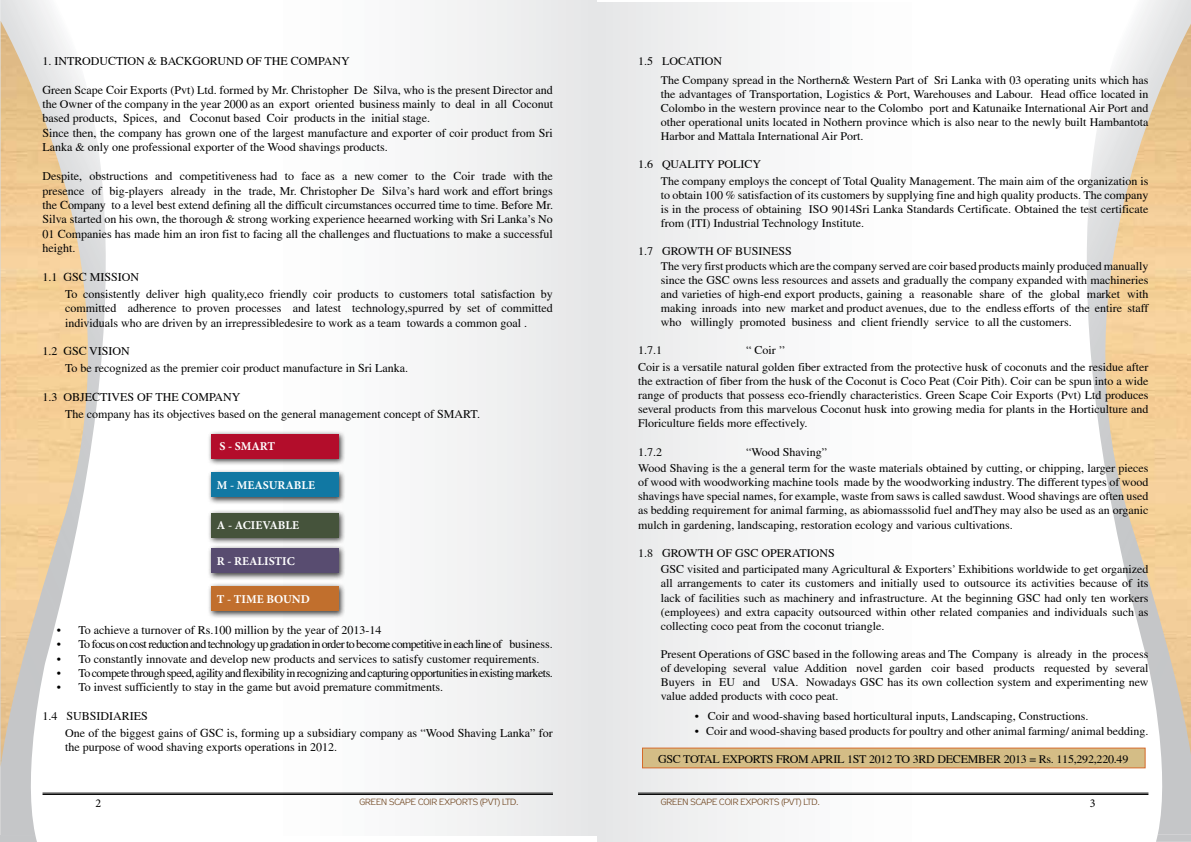
<style>
.page{position:relative;width:1191px;height:842px;background:#fff}
.page>*{position:absolute;margin:0;border:0;box-sizing:border-box;transform-origin:0 0}
.t1{font:12px/14.4px "Times";color:#000}
.t2{font:12px "Times";letter-spacing:-.04em;color:#000}
.t3{font:12px "Times";letter-spacing:-.05em;color:#000}
.t4{font:700 12px "Minion Pro";color:#fff}
.t5{font:12px "Minion Pro";color:#000}
.t6{font:11.8px/14.1px "Times";color:#000}
.t7{font:11.8px "Times";letter-spacing:-.02em;color:#000}
.t8{font:9px "Zeppelin 31";color:#754d29}
</style>
<div class="page">
<img style="left:0;top:0;width:37px;height:842px">
<img style="left:1px;top:0;width:106px;height:835px">
<img style="left:1px;top:21px;width:106px;height:746px">
<img style="left:1156px;top:835px;width:35px;height:7px">
<img style="left:1085px;top:0;width:106px;height:835px">
<img style="left:1085px;top:24px;width:106px;height:731px">
<hr style="left:638px;top:794px;width:510px;height:1px;background:#000">
<hr style="left:638px;top:793px;width:510px;height:1px;background:#000">
<hr style="left:43px;top:794px;width:510px;height:1px;background:#000">
<hr style="left:43px;top:793px;width:510px;height:1px;background:#000">
<div style="left:642px;top:747px;width:503px;height:21px;background:#d4bd86;border:1px solid #d56a2a"></div>
<div style="left:208px;top:430px;width:138px;height:36px;background:#000;opacity:.75"></div>
<div style="left:211px;top:434px;width:127px;height:25px;background:#b30d2b"></div>
<div style="left:208px;top:469px;width:138px;height:36px;background:#000;opacity:.75"></div>
<div style="left:211px;top:472px;width:127px;height:25px;background:#1178a3"></div>
<div style="left:208px;top:509px;width:138px;height:36px;background:#000;opacity:.75"></div>
<div style="left:211px;top:513px;width:127px;height:24px;background:#45533b"></div>
<div style="left:208px;top:545px;width:138px;height:36px;background:#000;opacity:.75"></div>
<div style="left:211px;top:548px;width:127px;height:25px;background:#584c70"></div>
<div style="left:208px;top:583px;width:138px;height:36px;background:#000;opacity:.75"></div>
<div style="left:211px;top:586px;width:127px;height:25px;background:#c16f2d"></div>
<p class="t1" style="left:43px;top:54px;width:309px">1. INTRODUCTION &amp; BACKGORUND OF THE COMPANY</p>
<p class="t1" style="left:43px;top:82px;width:512px">Green Scape Coir Exports (Pvt) Ltd. formed by Mr. Christopher De Silva, who is the present Director and the Owner of the company in the year 2000 as an export oriented business mainly to deal in all Coconut based products, Spices, and Coconut based Coir products in the initial stage.<br>Since then, the company has grown one of the largest manufacture and exporter of coir product from Sri Lanka &amp; only one professional exporter of the Wood shavings products.</p>
<p class="t1" style="left:43px;top:169px;width:512px;text-align:justify">Despite, obstructions and competitiveness had to face as a new comer to the Coir trade with the presence of big-players already in the trade, Mr. Christopher De Silva’s hard work and effort brings the Company to a level best extend defining all the difficult circumstances occurred time to time. Before Mr.<br>Silva started on his own, the thorough &amp; strong working experience heearned working with Sri Lanka’s No 01 Companies has made him an iron fist to facing all the challenges and fluctuations to make a successful height.</p>
<p class="t1" style="left:65px;top:268px;width:489px;line-height:16.8px;text-indent:-23px">1.1 GSC MISSION<br>To consistently deliver high quality,eco friendly coir products to customers total satisfaction by</p>
<p class="t1" style="left:65px;top:301px;width:489px">committed adherence to proven processes and latest technology,spurred by set of committed individuals who are driven by an irrepressibledesire to work as a team towards a common goal .</p>
<p class="t1" style="left:65px;top:343px;width:344px;line-height:16.8px;text-indent:-23px">1.2 GSC VISION<br>To be recognized as the premier coir product manufacture in Sri Lanka.</p>
<p class="t1" style="left:65px;top:388px;width:416px;line-height:16.8px;text-indent:-23px">1.3 OBJECTIVES OF THE COMPANY<br>The company has its objectives based on the general management concept of SMART.</p>
<p class="t4" style="left:219px;top:438px;width:57px">S - SMART</p>
<p class="t4" style="left:217px;top:477px;width:100px">M - MEASURABLE</p>
<p class="t4" style="left:217px;top:517px;width:84px">A - ACIEVABLE</p>
<p class="t4" style="left:217px;top:553px;width:79px">R - REALISTIC</p>
<p class="t4" style="left:217px;top:591px;width:95px">T - TIME BOUND</p>
<p class="t1" style="left:57px;top:622px;width:326px">• To achieve a turnover of Rs.100 million by the year of 2013-14</p>
<p class="t3" style="left:57px;top:637px;width:497px">• To focus on cost reduction and technology up gradation in order to become competitive in each line of business.</p>
<p class="t1" style="left:57px;top:651px;width:484px">• To constantly innovate and develop new products and services to satisfy customer requirements.</p>
<p class="t2" style="left:57px;top:666px;width:498px">• To compete through speed, agility and flexibility in recognizing and capturing opportunities in existing markets.</p>
<p class="t1" style="left:57px;top:680px;width:388px">• To invest sufficiently to stay in the game but avoid premature commitments.</p>
<p class="t1" style="left:65px;top:708px;width:489px;line-height:16.8px;text-indent:-23px">1.4 SUBSIDIARIES<br>One of the biggest gains of GSC is, forming up a subsidiary company as “Wood Shaving Lanka” for</p>
<p class="t1" style="left:65px;top:740px;width:273px">the purpose of wood shaving exports operations in 2012.</p>
<p class="t6" style="left:660px;top:51px;width:489px;line-height:18.8px;text-indent:-23px">1.5 LOCATION<br>The Company spread in the Northern&amp; Western Part of Sri Lanka with 03 operating units which has</p>
<p class="t6" style="left:660px;top:87px;width:489px;text-align:justify">the advantages of Transportation, Logistics &amp; Port, Warehouses and Labour. Head office located in Colombo in the western province near to the Colombo port and Katunaike International Air Port and other operational units located in Nothern province which is also near to the newly built Hambantota Harbor and Mattala International Air Port.</p>
<p class="t6" style="left:660px;top:156px;width:489px;line-height:16.5px;text-indent:-23px">1.6 QUALITY POLICY<br>The company employs the concept of Total Quality Management. The main aim of the organization is</p>
<p class="t6" style="left:660px;top:188px;width:489px;text-align:justify">to obtain 100 % satisfaction of its customers by supplying fine and high quality products. The company is in the process of obtaining ISO 9014Sri Lanka Standards Certificate. Obtained the test certificate from (ITI) Industrial Technology Institute.</p>
<p class="t6" style="left:660px;top:244px;width:489px;text-indent:-23px">1.7 GROWTH OF BUSINESS<br>The very first products which are the company served are coir based products mainly produced manually since the GSC owns less resources and assets and gradually the company expanded with machineries and varieties of high-end export products, gaining a reasonable share of the global market with making inroads into new market and product avenues, due to the endless efforts of the entire staff who willingly promoted business and client friendly service to all the customers.</p>
<p class="t6" style="left:638px;top:343px;width:25px">1.7.1</p>
<p class="t6" style="left:638px;top:342px;width:512px;line-height:16.5px;text-indent:108px">“ Coir ’’<br>Coir is a versatile natural golden fiber extracted from the protective husk of coconuts and the residue after</p>
<p class="t6" style="left:638px;top:374px;width:512px;text-align:justify">the extraction of fiber from the husk of the Coconut is Coco Peat (Coir Pith). Coir can be spun into a wide range of products that possess eco-friendly characteristics. Green Scape Coir Exports (Pvt) Ltd produces several products from this marvelous Coconut husk into growing media for plants in the Horticulture and Floriculture fields more effectively.</p>
<p class="t6" style="left:638px;top:444px;width:25px">1.7.2</p>
<p class="t6" style="left:638px;top:443px;width:512px;line-height:16.5px;text-indent:108px">“Wood Shaving”<br>Wood Shaving is the a general term for the waste materials obtained by cutting, or chipping, larger pieces</p>
<p class="t6" style="left:638px;top:475px;width:512px;text-align:justify">of wood with woodworking machine tools made by the woodworking industry. The different types of wood shavings have special names, for example, waste from saws is called sawdust. Wood shavings are often used as bedding requirement for animal farming, as abiomasssolid fuel andThey may also be used as an organic mulch in gardening, landscaping, restoration ecology and various cultivations.</p>
<p class="t6" style="left:660px;top:545px;width:489px;line-height:16.5px;text-indent:-23px">1.8 GROWTH OF GSC OPERATIONS<br>GSC visited and participated many Agricultural &amp; Exporters’ Exhibitions worldwide to get organized</p>
<p class="t6" style="left:660px;top:576px;width:489px;text-align:justify">all arrangements to cater its customers and initially used to outsource its activities because of its lack of facilities such as machinery and infrastructure. At the beginning GSC had only ten workers (employees) and extra capacity outsourced within other related companies and individuals such as collecting coco peat from the coconut triangle.</p>
<p class="t6" style="left:660px;top:647px;width:489px;text-align:justify">Present Operations of GSC based in the following areas and The Company is already in the process of developing several value Addition novel garden coir based products requested by several Buyers in EU and USA. Nowadays GSC has its own collection system and experimenting new value added products with coco peat.</p>
<p class="t6" style="left:694px;top:709px;width:395px">• Coir and wood-shaving based horticultural inputs, Landscaping, Constructions.</p>
<p class="t6" style="left:694px;top:723px;width:455px">• Coir and wood-shaving based products for poultry and other animal farming/ animal bedding.</p>
<p class="t7" style="left:658px;top:752px;width:472px">GSC TOTAL EXPORTS FROM APRIL 1ST 2012 TO 3RD DECEMBER 2013 = Rs. 115,292,220.49</p>
<p class="t5" style="left:95px;top:795px;width:7px">2</p>
<p class="t8" style="left:359px;top:797px;width:160px">GREEN SCAPE COIR EXPORTS (PVT) LTD.</p>
<p class="t8" style="left:660px;top:797px;width:160px">GREEN SCAPE COIR EXPORTS (PVT) LTD.</p>
<p class="t5" style="left:1089px;top:795px;width:7px">3</p>
</div>
